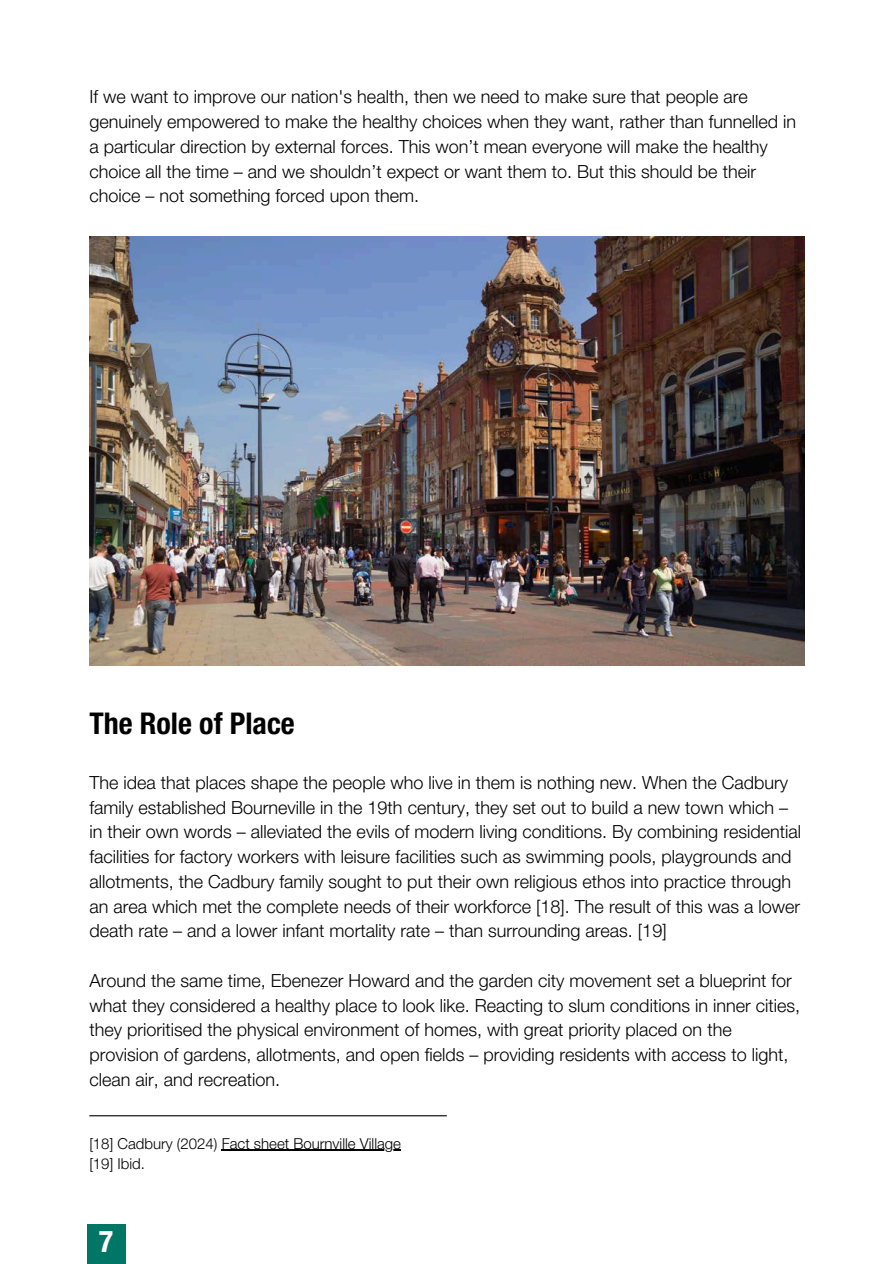
<style>
.page{position:relative;width:894px;height:1264px;background:#fff}
.page>*{position:absolute;margin:0;border:0;box-sizing:border-box;transform-origin:0 0}
.t1{font:700 condensed 30px "Helvetica Neue LT Std";color:#000}
.t2{font:700 condensed 30px "Helvetica Neue LT Std";color:#fff}
.t3{font:300 18px/24.8px "Helvetica Neue LT Pro";color:#000}
.t4{font:300 15px "Helvetica Neue LT Pro";color:#000}
</style>
<div class="page">
<hr style="left:89px;top:1115px;width:357px;height:1px;background:#000">
<img style="left:89px;top:237px;width:715px;height:428px">
<hr style="left:222px;top:1149px;width:179px;height:1px;background:#000">
<div style="left:87px;top:1224px;width:38px;height:39px;background:#007666"></div>
<h2 class="t3" style="left:89px;top:87px;width:708px">If we want to improve our nation's health, then we need to make sure that people are genuinely empowered to make the healthy choices when they want, rather than funnelled in a particular direction by external forces. This won’t mean everyone will make the healthy choice all the time – and we shouldn’t expect or want them to. But this should be their choice – not something forced upon them.</h2>
<h1 class="t1" style="left:89px;top:712px;width:207px">The Role of Place</h1>
<h2 class="t3" style="left:89px;top:772px;width:713px">The idea that places shape the people who live in them is nothing new. When the Cadbury family established Bourneville in the 19th century, they set out to build a new town which – in their own words – alleviated the evils of modern living conditions. By combining residential facilities for factory workers with leisure facilities such as swimming pools, playgrounds and allotments, the Cadbury family sought to put their own religious ethos into practice through an area which met the complete needs of their workforce [18]. The result of this was a lower death rate – and a lower infant mortality rate – than surrounding areas. [19]</h2>
<h2 class="t3" style="left:89px;top:970px;width:712px">Around the same time, Ebenezer Howard and the garden city movement set a blueprint for what they considered a healthy place to look like. Reacting to slum conditions in inner cities, they prioritised the physical environment of homes, with great priority placed on the provision of gardens, allotments, and open fields – providing residents with access to light, clean air, and recreation.</h2>
<p class="t4" style="left:89px;top:1137px;width:313px">[18] Cadbury (2024) Fact sheet Bournville Village</p>
<p class="t4" style="left:89px;top:1158px;width:57px">[19] Ibid.</p>
<p class="t2" style="left:99px;top:1230px;width:16px">7</p>
</div>
